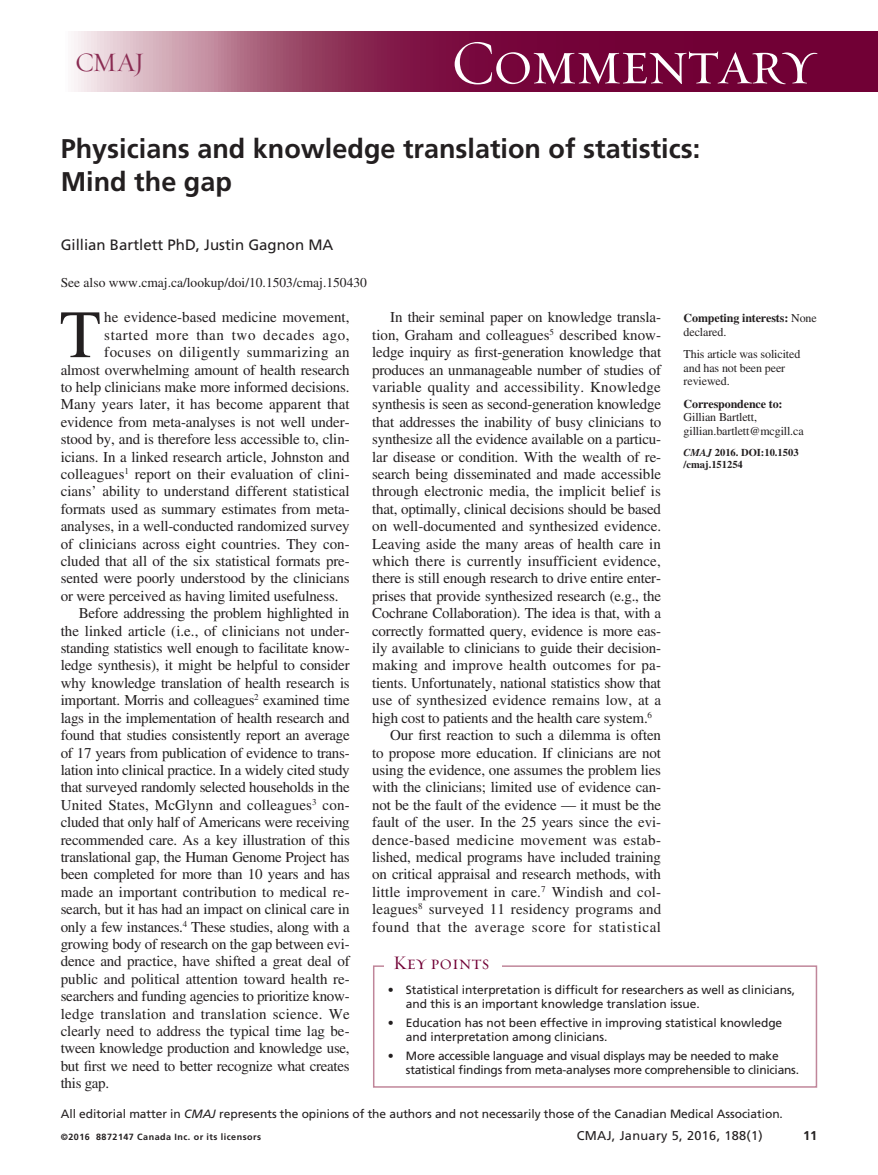
<style>
.page{position:relative;width:878px;height:1175px;background:#fff}
.page>*{position:absolute;margin:0;border:0;box-sizing:border-box;transform-origin:0 0}
.DC{font:67.5px "Times LT Std";color:#231f20}
.t1{font:63px "Requiem Display HTF Small Caps";letter-spacing:-.03em;color:#fff}
.Article_title{font:700 27px/33px "Frutiger LT Std";color:#231f20}
.t2{font:27px "Requiem Display HTF Roman";color:#8a2b52}
.Box_head-Key_points{font:19.5px "Requiem Display HTF Small Caps";color:#710035}
.DC-2{font:15px/17.4px "Times LT Std";letter-spacing:-.01em;color:#231f20;text-align:justify}
.Contrib{font:15px "Frutiger LT Std";color:#231f20}
.DC-3{font:15px "Times LT Std";letter-spacing:.025em;color:#231f20}
.DC-4{font:15px "Times LT Std";letter-spacing:.045em;color:#231f20}
.Related_article{font:13.5px "Times LT Std";color:#231f20}
.t3{font:12.75px "Frutiger LT Std";letter-spacing:.025em;color:#231f20}
.t4{font:700 12.75px "Frutiger LT Std";color:#231f20}
.Box_list_1{font:12px/14.2px "Frutiger LT Std";letter-spacing:-.005em;color:#231f20}
.Corresp{font:12px/13.5px "Times LT Std";letter-spacing:-.01em;color:#231f20}
.PJ_small{font:12px/13.5px "Times LT Std";letter-spacing:-.01em;color:#231f20}
.CI{font:700 12px/13.5px "Times LT Std";letter-spacing:-.01em;color:#231f20}
.Article_id{font:700 10.5px/12px "Times LT Std";color:#231f20}
.t5{font:700 9px "Frutiger LT Std";letter-spacing:.05em;color:#231f20}
.s1{font-weight:400}
.s2{font-weight:700}
.s3{font-style:italic}
</style>
<div class="page">
<svg style="left:74px;top:32px;width:804px;height:60px;background:#8f355d"></svg>
<div style="left:373px;top:965px;width:444px;height:122px;border:2px solid #c0869a"></div>
<div style="left:384px;top:954px;width:117px;height:26px;background:#fff"></div>
<h3 class="t2" style="left:75px;top:46px;width:71px">CMAJ</h3>
<h2 class="t1" style="left:451px;top:26px;width:367px">Commentary</h2>
<p class="Article_title" style="left:61px;top:133px;width:641px">Physicians and knowledge translation of statistics:<br>Mind the gap</p>
<p class="Contrib" style="left:61px;top:236px;width:274px">Gillian Bartlett PhD, Justin Gagnon MA</p>
<p class="Related_article" style="left:61px;top:275px;width:307px">See also www.cmaj.ca/lookup/doi/10.1503/cmaj.150430</p>
<p class="DC" style="left:60px;top:296px;width:43px">T</p>
<p class="DC-2" style="left:104px;top:308px;width:247px">he evidence-based medicine movement,</p>
<p class="DC-4" style="left:104px;top:326px;width:247px">started more than two decades ago,</p>
<p class="DC-3" style="left:104px;top:344px;width:247px">focuses on diligently summarizing an</p>
<p class="DC-2" style="left:61px;top:361px;width:290px">almost overwhelming amount of health research</p>
<p class="DC-2" style="left:61px;top:378px;width:290px">to help clinicians make more informed decisions.</p>
<p class="DC-2" style="left:61px;top:395px;width:290px">Many years later, it has become apparent that</p>
<p class="DC-2" style="left:61px;top:413px;width:290px">evidence from meta-analyses is not well under-</p>
<p class="DC-2" style="left:61px;top:430px;width:289px">stood by, and is therefore less accessible to, clin-</p>
<p class="DC-2" style="left:61px;top:448px;width:290px">icians. In a linked research article, Johnston and</p>
<p class="DC-2" style="left:61px;top:465px;width:290px">colleagues<sup>1</sup> report on their evaluation of clini-</p>
<p class="DC-2" style="left:61px;top:482px;width:290px">cians’ ability to understand different statistical</p>
<p class="DC-2" style="left:61px;top:500px;width:290px">formats used as summary estimates from meta-</p>
<p class="DC-2" style="left:61px;top:517px;width:290px">analyses, in a well-conducted randomized survey</p>
<p class="DC-2" style="left:61px;top:535px;width:290px">of clinicians across eight countries. They con-</p>
<p class="DC-2" style="left:61px;top:552px;width:290px">cluded that all of the six statistical formats pre-</p>
<p class="DC-2" style="left:61px;top:569px;width:290px">sented were poorly understood by the clinicians</p>
<p class="DC-2" style="left:61px;top:587px;width:279px">or were perceived as having limited usefulness.</p>
<p class="DC-2" style="left:61px;top:604px;width:290px;text-indent:18px">Before addressing the problem highlighted in the linked article (i.e., of clinicians not under&shy;standing statistics well enough to facilitate know&shy;ledge synthesis), it might be helpful to consider why knowledge translation of health research is important. Morris and colleagues<sup>2</sup> examined time lags in the implementation of health research and found that studies consistently report an average of 17 years from publication of evidence to trans&shy;lation into clinical practice. In a widely cited study that surveyed randomly selected households in the United States, McGlynn and colleagues<sup>3</sup> con&shy;cluded that only half of Americans were receiving recommended care. As a key illustration of this translational gap, the Human Genome Project has been completed for more than 10 years and has made an important contribution to medical re&shy;search, but it has had an impact on clinical care in only a few instances.<sup>4</sup> These studies, along with a growing body of research on the gap between evi&shy;dence and practice, have shifted a great deal of public and political attention toward health re&shy;searchers and funding agencies to prioritize know&shy;ledge translation and translation science. We clearly need to address the typical time lag be&shy;tween knowledge production and knowledge use, but first we need to better recognize what creates this gap.</p>
<p class="DC-2" style="left:372px;top:308px;width:290px;text-indent:18px">In their seminal paper on knowledge transla&shy;tion, Graham and colleagues<sup>5</sup> described know&shy;ledge inquiry as first-generation knowledge that produces an unmanageable number of studies of variable quality and accessibility. Knowledge synthesis is seen as second-generation knowledge that addresses the inability of busy clinicians to synthesize all the evidence available on a particu&shy;lar disease or condition. With the wealth of re&shy;search being disseminated and made accessible through electronic media, the implicit belief is that, optimally, clinical decisions should be based on well-documented and synthesized evidence.<br>Leaving aside the many areas of health care in which there is currently insufficient evidence, there is still enough research to drive entire enter&shy;prises that provide synthesized research (e.g., the Cochrane Collaboration). The idea is that, with a correctly formatted query, evidence is more eas&shy;ily available to clinicians to guide their decision&shy;making and improve health outcomes for pa&shy;tients. Unfortunately, national statistics show that use of synthesized evidence remains low, at a high cost to patients and the health care system.<sup>6</sup></p>
<p class="DC-2" style="left:372px;top:726px;width:290px;text-indent:18px">Our first reaction to such a dilemma is often to propose more education. If clinicians are not using the evidence, one assumes the problem lies with the clinicians; limited use of evidence can&shy;not be the fault of the evidence — it must be the fault of the user. In the 25 years since the evi&shy;dence-based medicine movement was estab&shy;lished, medical programs have included training on critical appraisal and research methods, with little improvement in care.<sup>7</sup> Windish and col&shy;leagues<sup>8</sup> surveyed 11 residency programs and found that the average score for statistical</p>
<p class="Box_head-Key_points" style="left:393px;top:951px;width:98px">Key points</p>
<p class="CI" style="left:683px;top:311px;width:135px">Competing interests: <span class="s1">None declared.</span></p>
<p class="PJ_small" style="left:683px;top:347px;width:118px">This article was solicited and has not been peer reviewed.</p>
<p class="Corresp" style="left:683px;top:397px;width:122px"><span class="s2">Correspondence to:<br></span>Gillian Bartlett, gillian.bartlett@mcgill.ca</p>
<p class="Article_id" style="left:683px;top:446px;width:116px"><span class="s3">CMAJ</span> 2016. DOI:10.1503 /cmaj.151254</p>
<p class="Box_list_1" style="left:406px;top:982px;width:390px;text-indent:-18px">• Statistical interpretation is difficult for researchers as well as clinicians, and this is an important knowledge translation issue.</p>
<p class="Box_list_1" style="left:406px;top:1015px;width:378px;text-indent:-18px">• Education has not been effective in improving statistical knowledge and interpretation among clinicians.</p>
<p class="Box_list_1" style="left:406px;top:1048px;width:394px;text-indent:-18px">• More accessible language and visual displays may be needed to make statistical findings from meta-analyses more comprehensible to clinicians.</p>
<p class="Box_list_1" style="left:61px;top:1107px;width:723px">All editorial matter in <span class="s3">CMAJ</span> represents the opinions of the authors and not necessarily those of the Canadian Medical Association.</p>
<p class="t5" style="left:61px;top:1131px;width:202px">©2016 8872147 Canada Inc. or its licensors</p>
<p class="t3" style="left:576px;top:1127px;width:188px">CMAJ, January 5, 2016, 188(1)</p>
<p class="t4" style="left:803px;top:1127px;width:16px">11</p>
</div>
